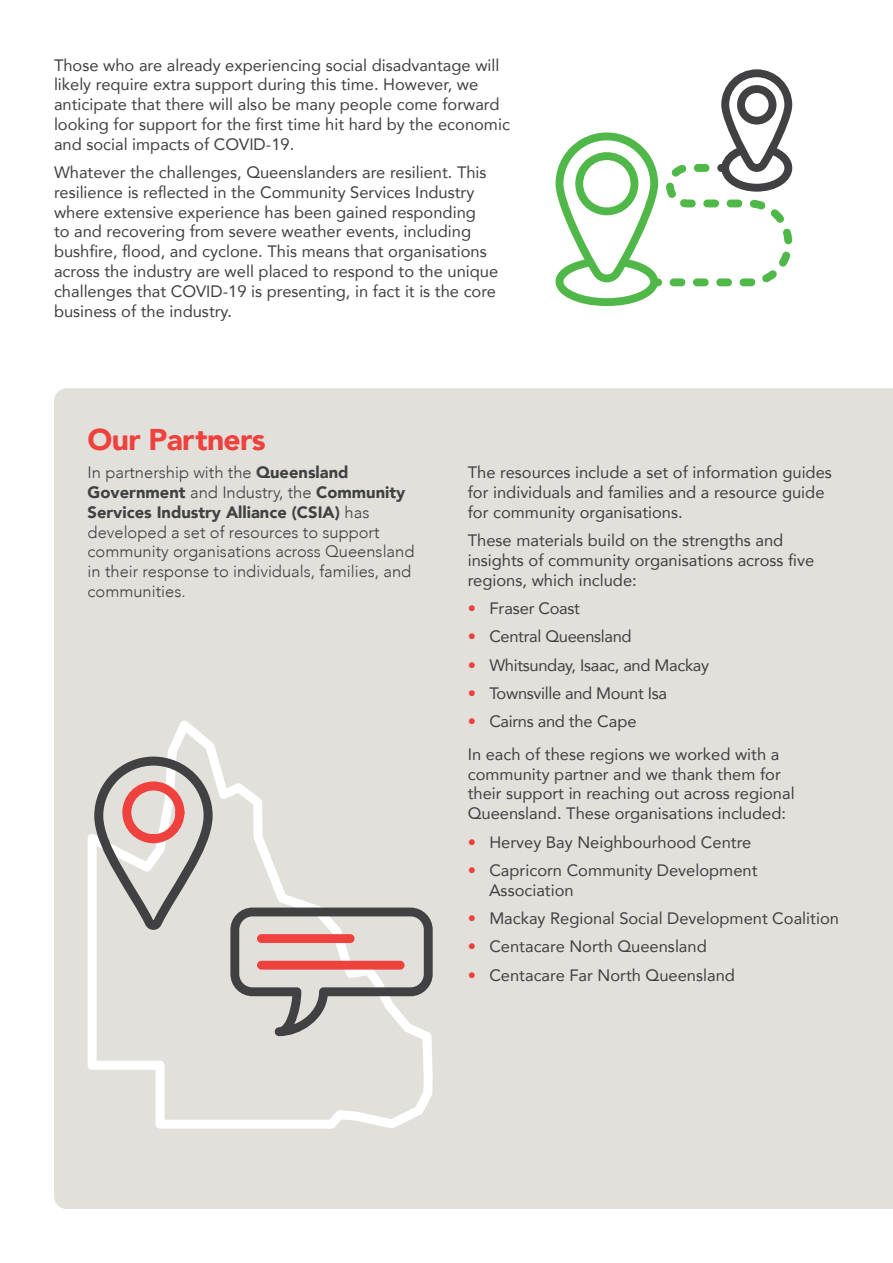
<style>
.page{position:relative;width:893px;height:1263px;background:#fff}
.page>*{position:absolute;margin:0;border:0;box-sizing:border-box;transform-origin:0 0}
.t1{font:900 30px "Avenir";letter-spacing:-.02em;color:#ef413d}
.t2{font:16.5px/19.8px "Avenir";color:#414042}
.t3{font:300 16.5px/19.8px "Avenir";color:#414042}
.t4{font:16.5px "Avenir";letter-spacing:-.02em;color:#414042}
.s1{font-weight:900}
.s2{color:#ef413d}
</style>
<div class="page">
<div style="left:54px;top:388px;width:839px;height:821px;background:#e2e0db"></div>
<svg style="left:717px;top:69px;width:75px;height:123px"></svg>
<div style="left:703px;top:200px;width:16px;height:7px;background:#50b848;border-radius:4px"></div>
<svg style="left:750px;top:200px;width:42px;height:44px"></svg>
<svg style="left:740px;top:278px;width:15px;height:8px"></svg>
<div style="left:727px;top:200px;width:15px;height:7px;background:#50b848;border-radius:4px"></div>
<svg style="left:762px;top:251px;width:29px;height:32px"></svg>
<div style="left:693px;top:278px;width:16px;height:8px;background:#50b848;border-radius:4px"></div>
<svg style="left:716px;top:278px;width:16px;height:8px"></svg>
<div style="left:694px;top:164px;width:15px;height:8px;background:#50b848;border-radius:4px"></div>
<svg style="left:555px;top:132px;width:141px;height:174px"></svg>
<svg style="left:83px;top:710px;width:354px;height:423px"></svg>
<svg style="left:230px;top:907px;width:203px;height:129px"></svg>
<div style="left:257px;top:934px;width:98px;height:9px;background:#ef413d;border-radius:4px"></div>
<div style="left:257px;top:961px;width:148px;height:9px;background:#ef413d;border-radius:4px"></div>
<svg style="left:90px;top:752px;width:127px;height:185px"></svg>
<p class="t2" style="left:54px;top:54px;width:457px">Those who are already experiencing social disadvantage will likely require extra support during this time. However, we anticipate that there will also be many people come forward looking for support for the first time hit hard by the economic and social impacts of COVID-19.</p>
<p class="t2" style="left:54px;top:162px;width:446px">Whatever the challenges, Queenslanders are resilient. This resilience is reflected in the Community Services Industry where extensive experience has been gained responding<br>to and recovering from severe weather events, including bushfire, flood, and cyclone. This means that organisations across the industry are well placed to respond to the unique challenges that COVID-19 is presenting, in fact it is the core business of the industry.</p>
<h1 class="t1" style="left:88px;top:413px;width:180px">Our Partners</h1>
<p class="t3" style="left:88px;top:463px;width:328px">In partnership with the <span class="s1">Queensland Government</span> and Industry, the <span class="s1">Community Services Industry Alliance (CSIA)</span> has developed a set of resources to support community organisations across Queensland in their response to individuals, families, and communities.</p>
<p class="t2" style="left:468px;top:462px;width:366px">The resources include a set of information guides for individuals and families and a resource guide for community organisations.</p>
<p class="t2" style="left:468px;top:530px;width:348px">These materials build on the strengths and insights of community organisations across five regions, which include:</p>
<p class="t4" style="left:468px;top:595px;width:114px"><span class="s2">•</span> Fraser Coast</p>
<p class="t4" style="left:468px;top:623px;width:165px"><span class="s2">•</span> Central Queensland</p>
<p class="t4" style="left:468px;top:652px;width:243px"><span class="s2">•</span> Whitsunday, Isaac, and Mackay</p>
<p class="t4" style="left:468px;top:680px;width:201px"><span class="s2">•</span> Townsville and Mount Isa</p>
<p class="t2" style="left:468px;top:705px;width:313px;line-height:32.5px"><span class="s2">•</span> Cairns and the Cape<br>In each of these regions we worked with a</p>
<p class="t2" style="left:468px;top:763px;width:328px">community partner and we thank them for their support in reaching out across regional<br>Queensland. These organisations included:</p>
<p class="t2" style="left:468px;top:831px;width:285px"><span class="s2">•</span> Hervey Bay Neighbourhood Centre</p>
<p class="t2" style="left:489px;top:860px;width:270px;text-indent:-21px"><span class="s2">•</span> Capricorn Community Development<br>Association</p>
<p class="t2" style="left:468px;top:908px;width:373px"><span class="s2">•</span> Mackay Regional Social Development Coalition</p>
<p class="t2" style="left:468px;top:936px;width:241px"><span class="s2">•</span> Centacare North Queensland</p>
<p class="t2" style="left:468px;top:964px;width:269px"><span class="s2">•</span> Centacare Far North Queensland</p>
</div>
